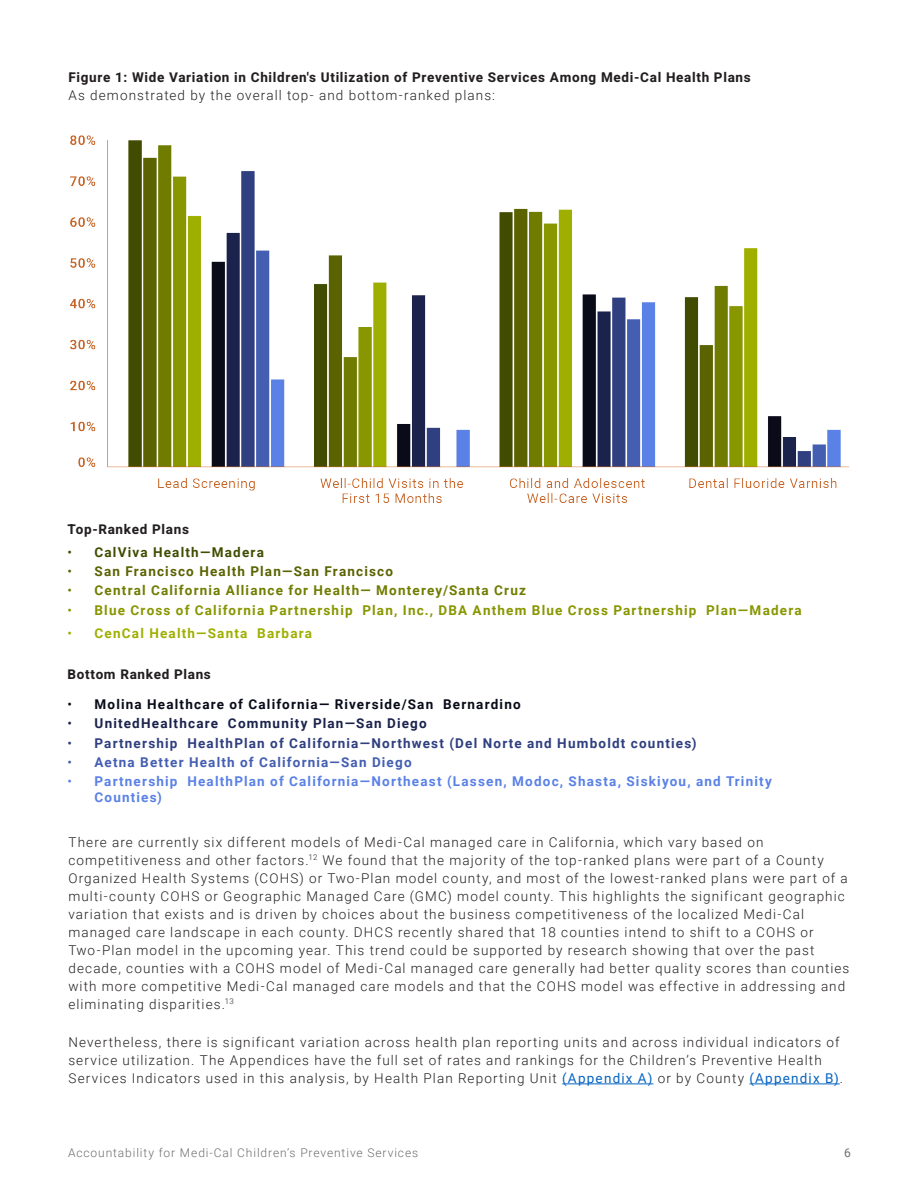
<style>
.page{position:relative;width:918px;height:1188px;background:#fff}
.page>*{position:absolute;margin:0;border:0;box-sizing:border-box;transform-origin:0 0}
.Copy{font:300 13.5px/18px "Roboto";letter-spacing:.08em;color:#231f20}
.Copy-2{font:700 13.5px/18px "Heebo";letter-spacing:.05em;color:#231f20}
.t1{font:700 13.5px/16.5px "Roboto";letter-spacing:.09em;color:#5a81e5}
.t2{font:700 13.5px "Roboto";letter-spacing:.09em;color:#889600}
.t3{font:700 13.5px "Roboto";letter-spacing:.09em;color:#2f3f7f}
.t4{font:700 13.5px "Roboto";letter-spacing:.09em;color:#707c00}
.t5{font:700 13.5px "Roboto";letter-spacing:.085em;color:#090b19}
.t6{font:700 13.5px "Roboto";letter-spacing:.09em;color:#1b234c}
.t7{font:700 13.5px "Roboto";letter-spacing:.085em;color:#445eb2}
.t8{font:700 13.5px "Roboto";letter-spacing:.09em;color:#5a6300}
.t9{font:700 13.5px "Roboto";letter-spacing:.09em;color:#9faf00}
.t10{font:700 13.5px "Roboto";letter-spacing:.09em;color:#414c00}
.t11{font:300 12px "Roboto";letter-spacing:.075em;color:#6c6d70}
.t12{font:12px "Roboto";color:#6c6d70}
.s1{font-family:"Roboto";font-weight:300}
.s2{font-weight:400}
.s3{font-weight:400;color:#0563c1}
</style>
<div class="page">
<hr style="left:562px;top:1084px;width:91px;height:1px;background:#0563c1">
<hr style="left:749px;top:1084px;width:91px;height:1px;background:#0563c1">
<img style="left:70px;top:135px;width:780px;height:368px">
<p class="Copy-2" style="left:68px;top:68px;width:684px">Figure 1: Wide Variation in Children's Utilization of Preventive Services Among Medi-Cal Health Plans<br><span class="s1">As demonstrated by the overall top- and bottom-ranked plans:</span></p>
<p class="Copy-2" style="left:68px;top:520px;width:123px">Top-Ranked Plans</p>
<p class="t10" style="left:68px;top:543px;width:198px"><span class="s2">•</span> CalViva Health—Madera</p>
<p class="t8" style="left:68px;top:562px;width:327px"><span class="s2">•</span> San Francisco Health Plan—San Francisco</p>
<p class="t4" style="left:68px;top:581px;width:460px"><span class="s2">•</span> Central California Alliance for Health— Monterey/Santa Cruz</p>
<p class="t2" style="left:68px;top:600px;width:736px"><span class="s2">•</span> Blue Cross of California Partnership Plan, Inc., DBA Anthem Blue Cross Partnership Plan—Madera</p>
<p class="t9" style="left:68px;top:624px;width:246px"><span class="s2">•</span> CenCal Health—Santa Barbara</p>
<p class="Copy-2" style="left:68px;top:665px;width:145px">Bottom Ranked Plans</p>
<p class="t5" style="left:68px;top:695px;width:455px"><span class="s2">•</span> Molina Healthcare of California— Riverside/San Bernardino</p>
<p class="t6" style="left:68px;top:714px;width:361px"><span class="s2">•</span> UnitedHealthcare Community Plan—San Diego</p>
<p class="t3" style="left:68px;top:733px;width:631px"><span class="s2">•</span> Partnership HealthPlan of California—Northwest (Del Norte and Humboldt counties)</p>
<p class="t7" style="left:68px;top:752px;width:346px"><span class="s2">•</span> Aetna Better Health of California—San Diego</p>
<p class="t1" style="left:94px;top:772px;width:679px;text-indent:-27px"><span class="s2">•</span> Partnership HealthPlan of California—Northeast (Lassen, Modoc, Shasta, Siskiyou, and Trinity<br>Counties)</p>
<p class="Copy" style="left:68px;top:832px;width:783px">There are currently six different models of Medi-Cal managed care in California, which vary based on competitiveness and other factors.<sup>12</sup> We found that the majority of the top-ranked plans were part of a County Organized Health Systems (COHS) or Two-Plan model county, and most of the lowest-ranked plans were part of a multi-county COHS or Geographic Managed Care (GMC) model county. This highlights the significant geographic variation that exists and is driven by choices about the business competitiveness of the localized Medi-Cal managed care landscape in each county. DHCS recently shared that 18 counties intend to shift to a COHS or Two-Plan model in the upcoming year. This trend could be supported by research showing that over the past decade, counties with a COHS model of Medi-Cal managed care generally had better quality scores than counties with more competitive Medi-Cal managed care models and that the COHS model was effective in addressing and eliminating disparities.<sup>13</sup></p>
<p class="Copy" style="left:68px;top:1033px;width:776px">Nevertheless, there is significant variation across health plan reporting units and across individual indicators of service utilization. The Appendices have the full set of rates and rankings for the Children’s Preventive Health<br>Services Indicators used in this analysis, by Health Plan Reporting Unit <span class="s3">(Appendix A)</span> or by County <span class="s3">(Appendix B)</span>.</p>
<p class="t11" style="left:68px;top:1144px;width:352px">Accountability for Medi-Cal Children’s Preventive Services</p>
<p class="t12" style="left:844px;top:1144px;width:8px">6</p>
</div>
